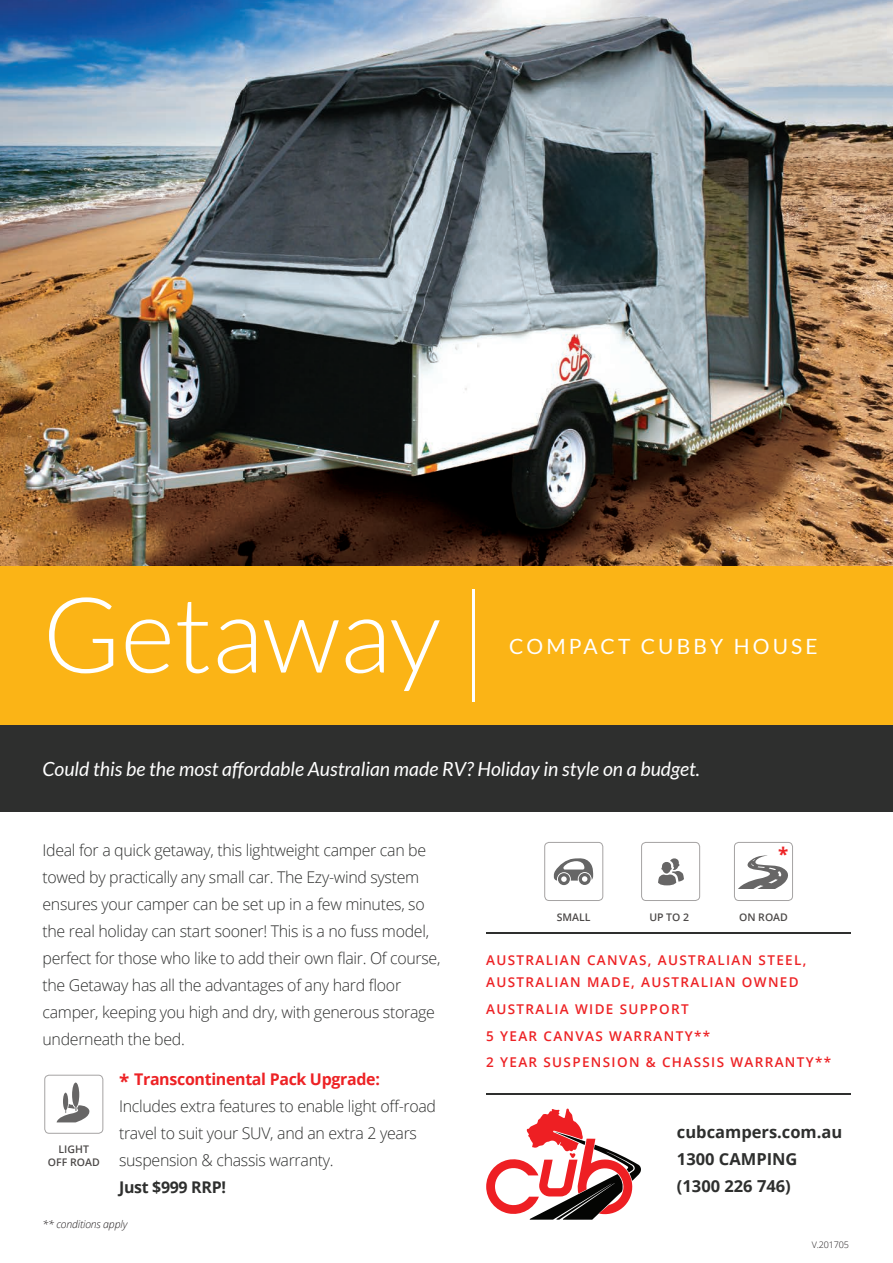
<style>
.page{position:relative;width:893px;height:1263px;background:#fff}
.page>*{position:absolute;margin:0;border:0;box-sizing:border-box;transform-origin:0 0}
.t1{font:300 105px "Lato";color:#fff}
.t2{font:21px "Lato";letter-spacing:.15em;color:#fff}
.t3{font:italic 19.5px "Lato";color:#fff}
.t4{font:700 18.75px "Open Sans";color:#ed2225}
.t5{font:700 16.5px/26.7px "Open Sans";color:#2e2f2e}
.t6{font:300 16.2px/27px "Open Sans";letter-spacing:-.02em;color:#2e2f2e}
.t7{font:700 16.2px "Open Sans";letter-spacing:-.02em;color:#2e2f2e}
.t8{font:600 13.5px/26.7px "Open Sans";letter-spacing:.1em;color:#ed2225}
.t9{font:600 10.5px/12.6px "Open Sans";color:#4c4948;text-align:center}
.t10{font:italic 300 10.5px "Open Sans";letter-spacing:-.015em;color:#231f20}
.t11{font:300 9px "Open Sans";letter-spacing:-.015em;color:#231f20}
.s1{font-weight:700;font-size:18.75px;color:#ed2225}
.s2{font-weight:700;color:#ed2225}
</style>
<div class="page">
<div style="left:0;top:725px;width:893px;height:87px;background:#2e2f2e"></div>
<img style="left:0;top:0;width:893px;height:566px">
<div style="left:0;top:566px;width:893px;height:159px;background:#fbb416"></div>
<hr style="left:472px;top:589px;width:3px;height:113px;background:#fff">
<hr style="left:486px;top:932px;width:365px;height:1px;background:#2e2f2e">
<hr style="left:486px;top:1093px;width:365px;height:2px;background:#2e2f2e">
<svg style="left:486px;top:1108px;width:155px;height:112px"></svg>
<div style="left:544px;top:842px;width:59px;height:59px;border:1px solid #a5a3a3;border-radius:4px"></div>
<svg style="left:554px;top:858px;width:39px;height:27px"></svg>
<div style="left:734px;top:842px;width:59px;height:59px;border:1px solid #a5a3a3;border-radius:4px"></div>
<svg style="left:739px;top:855px;width:49px;height:33px"></svg>
<div style="left:641px;top:842px;width:59px;height:59px;border:1px solid #a5a3a3;border-radius:4px"></div>
<svg style="left:658px;top:858px;width:26px;height:27px"></svg>
<div style="left:45px;top:1075px;width:58px;height:58px;border:1px solid #a5a3a3;border-radius:4px"></div>
<svg style="left:57px;top:1082px;width:33px;height:40px"></svg>
<h1 class="t1" style="left:43px;top:579px;width:400px">Getaway</h1>
<p class="t2" style="left:509px;top:635px;width:310px">COMPACT CUBBY HOUSE</p>
<p class="t3" style="left:43px;top:758px;width:659px">Could this be the most affordable Australian made RV? Holiday in style on a budget.</p>
<p class="t6" style="left:43px;top:837px;width:399px">Ideal for a quick getaway, this lightweight camper can be towed by practically any small car. The Ezy-wind system ensures your camper can be set up in a few minutes, so the real holiday can start sooner! This is a no fuss model, perfect for those who like to add their own flair. Of course, the Getaway has all the advantages of any hard floor camper, keeping you high and dry, with generous storage underneath the bed.</p>
<p class="t6" style="left:119px;top:1065px;width:319px"><span class="s1">*</span> <span class="s2">Transcontinental Pack Upgrade:<br></span>Includes extra features to enable light off-road travel to suit your SUV, and an extra 2 years suspension &amp; chassis warranty.</p>
<p class="t7" style="left:119px;top:1176px;width:108px">Just $999 RRP!</p>
<p class="t9" style="left:48px;top:1143px;width:53px">LIGHT<br>OFF ROAD</p>
<p class="t10" style="left:43px;top:1217px;width:86px">** conditions apply</p>
<p class="t4" style="left:778px;top:841px;width:12px">*</p>
<p class="t9" style="left:557px;top:910px;width:35px">SMALL</p>
<p class="t9" style="left:649px;top:910px;width:41px">UP TO 2</p>
<p class="t9" style="left:739px;top:910px;width:50px">ON ROAD</p>
<p class="t8" style="left:486px;top:948px;width:322px;line-height:22.5px">AUSTRALIAN CANVAS, AUSTRALIAN STEEL,<br>AUSTRALIAN MADE, AUSTRALIAN OWNED</p>
<p class="t8" style="left:486px;top:995px;width:347px">AUSTRALIA WIDE SUPPORT<br>5 YEAR CANVAS WARRANTY**<br>2 YEAR SUSPENSION &amp; CHASSIS WARRANTY**</p>
<p class="t5" style="left:677px;top:1118px;width:167px">cubcampers.com.au<br>1300 CAMPING (1300 226 746)</p>
<p class="t11" style="left:812px;top:1239px;width:39px">V.201705</p>
</div>
